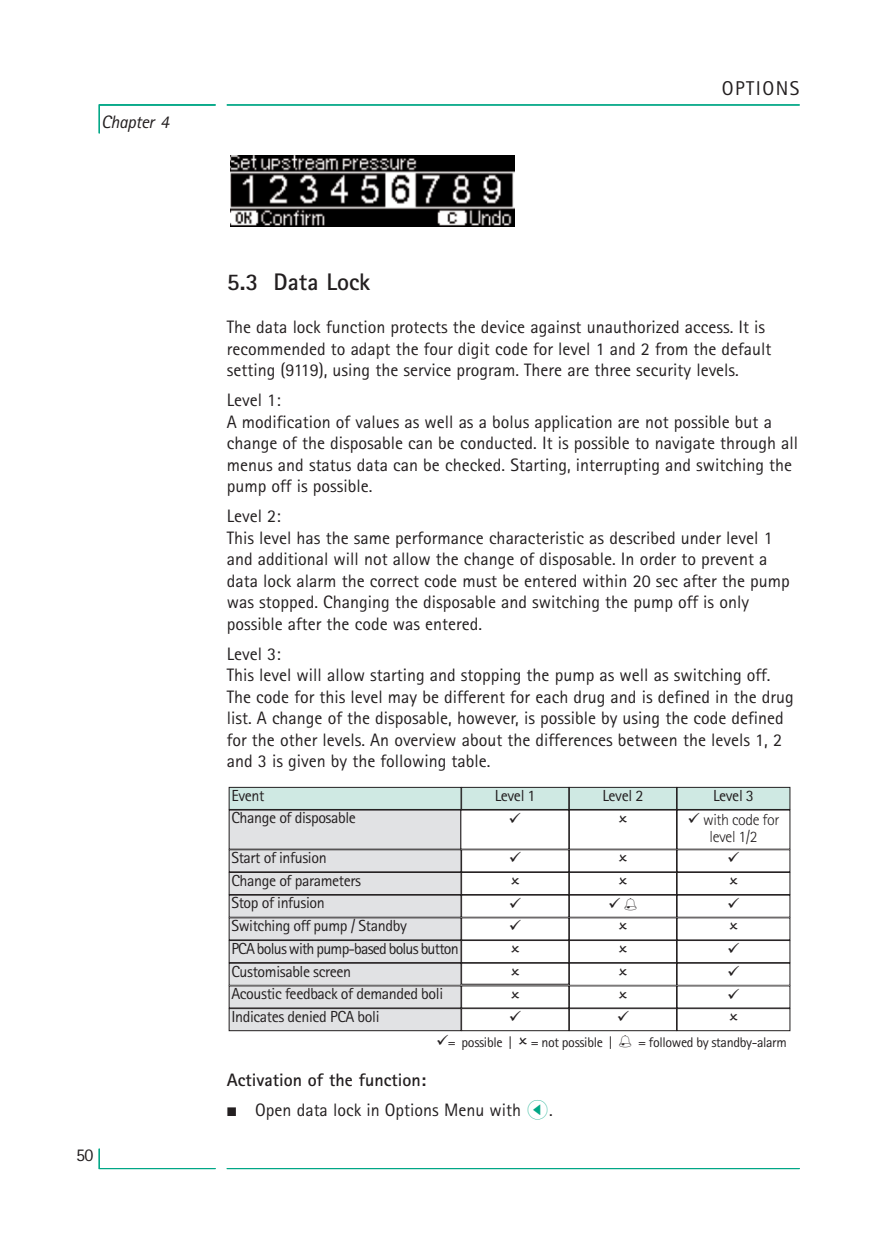
<style>
.page{position:relative;width:896px;height:1248px;background:#fff}
.page>*{position:absolute;margin:0;border:0;box-sizing:border-box;transform-origin:0 0}
.t1{font:700 24px "Rotis Sans Serif";color:#231f20}
.t2{font:20px "Rotis Sans Serif";letter-spacing:.075em;color:#231f20}
.t3{font:18px/21.4px "Rotis Sans Serif";color:#231f20}
.t4{font:700 18px "Rotis Sans Serif";color:#231f20}
.t5{font:italic 18px "Rotis Sans Serif";letter-spacing:-.025em;color:#231f20}
.t6{font:16px/22.6px "Rotis Sans Serif";letter-spacing:-.025em;color:#231f20}
.t7{font:16px "Rotis Sans Serif";letter-spacing:-.05em;color:#231f20}
.t8{font:300 16px/17px "Rotis Sans Serif";letter-spacing:-.025em;color:#231f20;text-align:center}
.t9{font:14px "Rotis Sans Serif";letter-spacing:-.025em;color:#231f20}
.s1{font-family:"Space Font"}
.s2{font-family:"Space Font";color:#00a786}
</style>
<div class="page">
<svg style="left:98px;top:104px;width:118px;height:30px"></svg>
<hr style="left:227px;top:104px;width:572px;height:1px;background:#00a786">
<svg style="left:98px;top:1148px;width:118px;height:21px"></svg>
<hr style="left:227px;top:1167px;width:572px;height:1px;background:#00a786">
<hr style="left:99px;top:104px;width:116px;height:1px;background:#00a786">
<div style="left:229px;top:787px;width:232px;height:22px;background:#cfe9e3"></div>
<div style="left:229px;top:787px;width:232px;height:22px;border:1px solid #231f20"></div>
<div style="left:229px;top:810px;width:232px;height:39px;background:#e1e2e4"></div>
<div style="left:229px;top:809px;width:232px;height:40px;border:1px solid #231f20"></div>
<div style="left:461px;top:787px;width:108px;height:22px;background:#cfe9e3"></div>
<div style="left:461px;top:787px;width:108px;height:22px;border:1px solid #231f20"></div>
<div style="left:569px;top:787px;width:107px;height:22px;background:#cfe9e3"></div>
<div style="left:569px;top:787px;width:108px;height:22px;border:1px solid #231f20"></div>
<div style="left:677px;top:787px;width:113px;height:22px;background:#cfe9e3"></div>
<div style="left:677px;top:787px;width:113px;height:22px;border:1px solid #231f20"></div>
<div style="left:229px;top:872px;width:232px;height:22px;background:#e1e2e4"></div>
<div style="left:229px;top:872px;width:232px;height:22px;border:1px solid #231f20"></div>
<div style="left:569px;top:872px;width:108px;height:22px;border:1px solid #231f20"></div>
<div style="left:677px;top:872px;width:113px;height:22px;border:1px solid #231f20"></div>
<div style="left:461px;top:872px;width:108px;height:22px;border:1px solid #231f20"></div>
<div style="left:229px;top:895px;width:232px;height:22px;background:#e1e2e4"></div>
<div style="left:229px;top:894px;width:232px;height:23px;border:1px solid #231f20"></div>
<div style="left:569px;top:894px;width:108px;height:23px;border:1px solid #231f20"></div>
<div style="left:677px;top:894px;width:113px;height:23px;border:1px solid #231f20"></div>
<div style="left:461px;top:894px;width:108px;height:23px;border:1px solid #231f20"></div>
<div style="left:229px;top:917px;width:232px;height:22px;background:#e1e2e4"></div>
<div style="left:229px;top:940px;width:232px;height:22px;background:#e1e2e4"></div>
<div style="left:229px;top:940px;width:232px;height:22px;border:1px solid #231f20"></div>
<div style="left:569px;top:940px;width:108px;height:22px;border:1px solid #231f20"></div>
<div style="left:677px;top:940px;width:113px;height:22px;border:1px solid #231f20"></div>
<div style="left:461px;top:940px;width:108px;height:22px;border:1px solid #231f20"></div>
<div style="left:229px;top:963px;width:232px;height:22px;background:#e1e2e4"></div>
<div style="left:229px;top:962px;width:232px;height:23px;border:1px solid #231f20"></div>
<div style="left:569px;top:962px;width:108px;height:23px;border:1px solid #231f20"></div>
<div style="left:677px;top:962px;width:113px;height:23px;border:1px solid #231f20"></div>
<div style="left:461px;top:962px;width:108px;height:22px;border:1px solid #231f20"></div>
<div style="left:229px;top:985px;width:232px;height:22px;background:#e1e2e4"></div>
<div style="left:229px;top:1008px;width:232px;height:22px;background:#e1e2e4"></div>
<div style="left:229px;top:1008px;width:232px;height:22px;border:1px solid #231f20"></div>
<div style="left:569px;top:1008px;width:108px;height:22px;border:1px solid #231f20"></div>
<div style="left:677px;top:1008px;width:113px;height:22px;border:1px solid #231f20"></div>
<div style="left:461px;top:1008px;width:108px;height:22px;border:1px solid #231f20"></div>
<div style="left:229px;top:849px;width:232px;height:22px;background:#e1e2e4"></div>
<div style="left:229px;top:849px;width:232px;height:23px;border:1px solid #231f20"></div>
<div style="left:569px;top:809px;width:108px;height:40px;border:1px solid #231f20"></div>
<div style="left:460px;top:809px;width:109px;height:40px;border:1px solid #231f20"></div>
<div style="left:677px;top:809px;width:113px;height:40px;border:1px solid #231f20"></div>
<img style="left:230px;top:155px;width:284px;height:71px">
<p class="t5" style="left:101px;top:116px;width:69px">Chapter 4</p>
<p class="t3" style="left:76px;top:1145px;width:19px">50</p>
<p class="t2" style="left:722px;top:81px;width:79px">OPTIONS</p>
<h1 class="t1" style="left:227px;top:273px;width:145px">5.3 Data Lock</h1>
<p class="t3" style="left:227px;top:318px;width:546px">The data lock function protects the device against unauthorized access. It is recommended to adapt the four digit code for level 1 and 2 from the default setting (9119), using the service program. There are three security levels.</p>
<p class="t3" style="left:227px;top:391px;width:573px">Level 1:<br>A modification of values as well as a bolus application are not possible but a change of the disposable can be conducted. It is possible to navigate through all menus and status data can be checked. Starting, interrupting and switching the pump off is possible.</p>
<p class="t3" style="left:227px;top:507px;width:564px">Level 2:<br>This level has the same performance characteristic as described under level 1 and additional will not allow the change of disposable. In order to prevent a data lock alarm the correct code must be entered within 20 sec after the pump was stopped. Changing the disposable and switching the pump off is only possible after the code was entered.</p>
<p class="t3" style="left:227px;top:645px;width:568px">Level 3:<br>This level will allow starting and stopping the pump as well as switching off.<br>The code for this level may be different for each drug and is defined in the drug list. A change of the disposable, however, is possible by using the code defined for the other levels. An overview about the differences between the levels 1, 2 and 3 is given by the following table.</p>
<p class="t6" style="left:231px;top:785px;width:126px">Event<br>Change of disposable</p>
<p class="t6" style="left:495px;top:785px;width:42px">Level 1</p>
<p class="t6" style="left:602px;top:785px;width:42px">Level 2</p>
<p class="t6" style="left:713px;top:785px;width:42px">Level 3</p>
<p class="t8" style="left:687px;top:812px;width:93px">✓ with code for level 1/2</p>
<p class="t6" style="left:231px;top:847px;width:97px">Start of infusion</p>
<p class="t6" style="left:231px;top:870px;width:131px">Change of parameters</p>
<p class="t6" style="left:231px;top:893px;width:95px">Stop of infusion</p>
<p class="t6" style="left:231px;top:916px;width:177px">Switching off pump / Standby</p>
<p class="t7" style="left:231px;top:942px;width:229px">PCA bolus with pump-based bolus button</p>
<p class="t6" style="left:231px;top:961px;width:121px">Customisable screen</p>
<p class="t6" style="left:231px;top:984px;width:213px">Acoustic feedback of demanded boli</p>
<p class="t6" style="left:231px;top:1006px;width:150px">Indicates denied PCA boli</p>
<p class="t9" style="left:436px;top:1037px;width:77px">✓= possible |</p>
<p class="t9" style="left:531px;top:1037px;width:83px">= not possible |</p>
<p class="t9" style="left:638px;top:1037px;width:150px">= followed by standby-alarm</p>
<p class="t4" style="left:227px;top:1073px;width:201px">Activation of the function:</p>
<p class="t3" style="left:227px;top:1100px;width:328px"><span class="s1">•</span> Open data lock in Options Menu with <span class="s2">l</span>.</p>
</div>
